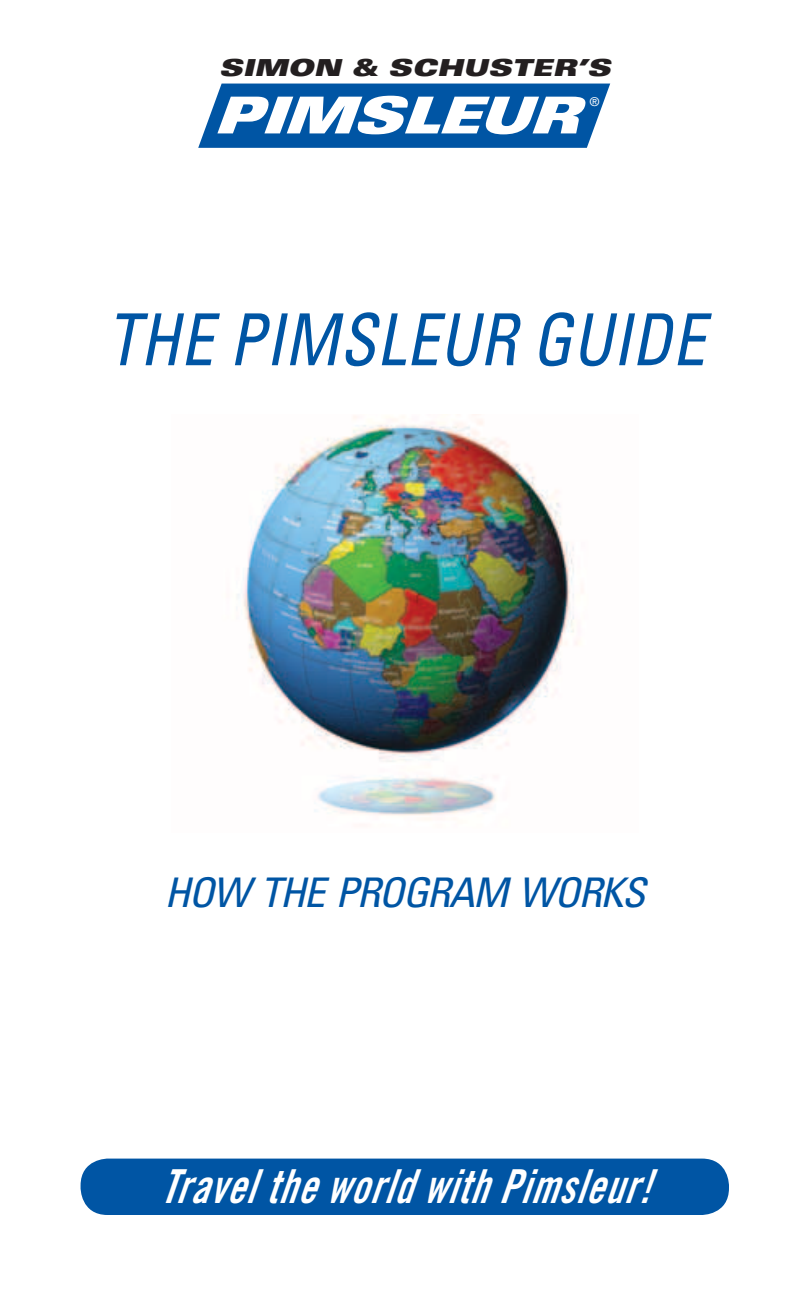
<style>
.page{position:relative;width:810px;height:1296px;background:#fff}
.page>*{position:absolute;margin:0;border:0;box-sizing:border-box;transform-origin:0 0}
.t1{font:italic condensed 71.77px "Univers";letter-spacing:.01em;color:#0055a4;scale:.91 1}
.t2{font:italic 900 expanded 50.85px "Univers";color:#fff}
.t3{font:italic 46.8px "Trade Gothic LT Std Bd Cn 20";color:#fff;scale:.86 1}
.t4{font:italic condensed 40.73px "Univers";letter-spacing:-.045em;color:#0055a4;scale:1.04 1}
.t5{font:italic 900 expanded 23.4px "Univers";color:#231f20;scale:1.04 1}
.t6{font:12.15px "Helvetica";color:#fff}
</style>
<div class="page">
<img style="left:238px;top:414px;width:345px;height:406px">
<svg style="left:198px;top:84px;width:412px;height:64px;background:#0f5fa9"></svg>
<div style="left:81px;top:1159px;width:648px;height:56px;background:#0055a4;border-radius:27px"></div>
<p class="t5" style="left:219px;top:53px;width:378px">SIMON &amp; SCHUSTER’S</p>
<p class="t2" style="left:213px;top:85px;width:389px">PIMSLEUR</p>
<p class="t6" style="left:590px;top:94px;width:10px">®</p>
<h1 class="t1" style="left:107px;top:294px;width:659px">THE PIMSLEUR GUIDE</h1>
<p class="t4" style="left:164px;top:867px;width:464px">HOW THE PROGRAM WORKS</p>
<p class="t3" style="left:160px;top:1158px;width:593px">TraveltheworldwithPimsleur!</p>
</div>
